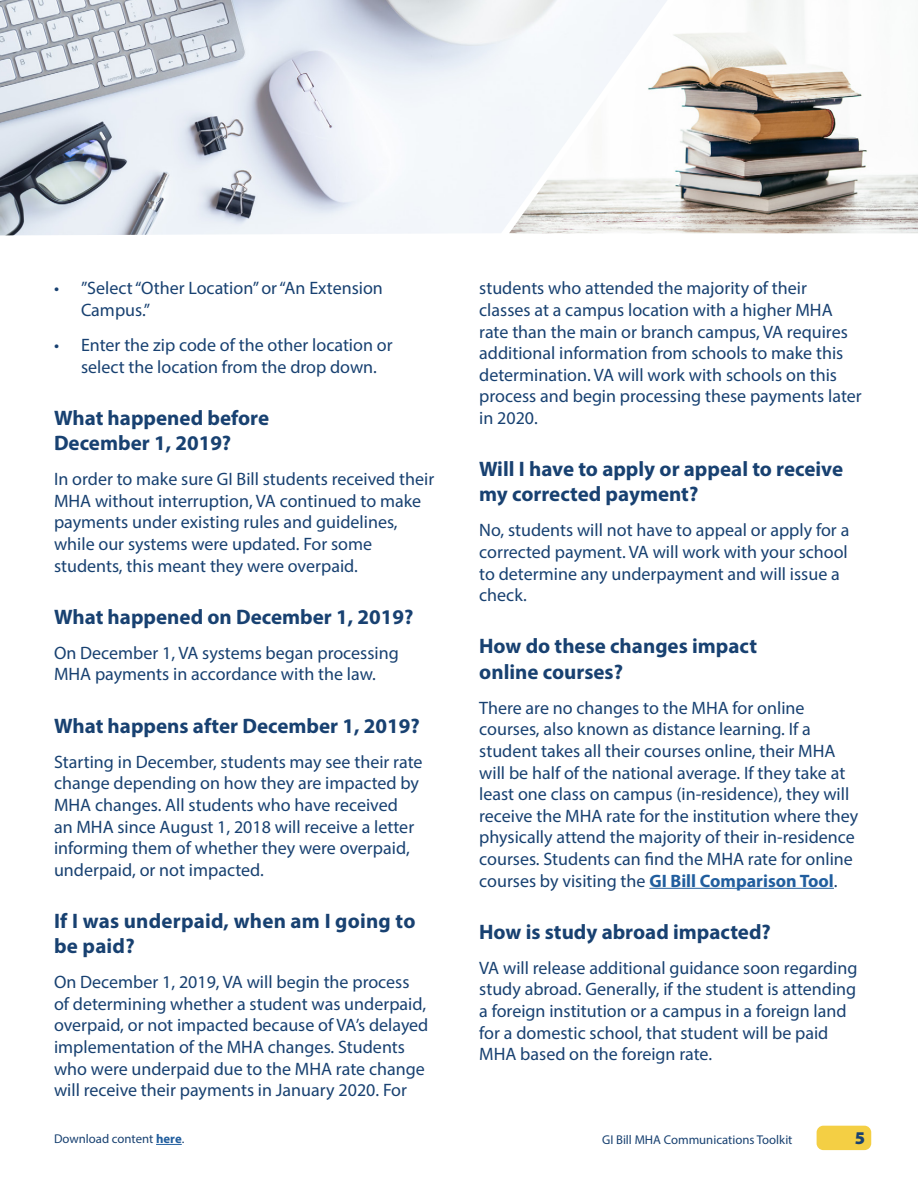
<style>
.page{position:relative;width:918px;height:1188px;background:#fff}
.page>*{position:absolute;margin:0;border:0;box-sizing:border-box;transform-origin:0 0}
.t1{font:700 21px/25.2px "Myriad Pro";color:#184171}
.Body_Copy__Blue___12{font:18px/21.6px "Myriad Pro";color:#184171}
.t2{font:900 18px "Myriad Pro";color:#184171}
.Footer_On_White__R_A{font:12.75px "Myriad Pro";color:#184171}
.s1{font-weight:700;color:#215e9e}
</style>
<div class="page">
<div style="left:817px;top:1126px;width:54px;height:24px;background:#f4cf44;border-radius:7px"></div>
<hr style="left:649px;top:888px;width:185px;height:1px;background:#215e9e">
<img style="left:0;top:0;width:591px;height:235px">
<img style="left:509px;top:0;width:409px;height:233px">
<svg style="left:156px;top:1144px;width:26px;height:1px"></svg>
<p class="Body_Copy__Blue___12" style="left:81px;top:277px;width:303px;text-indent:-27px">• ”Select “Other Location” or “An Extension<br>Campus.”</p>
<p class="Body_Copy__Blue___12" style="left:81px;top:334px;width:313px;text-indent:-27px">• Enter the zip code of the other location or select the location from the drop down.</p>
<h2 class="t1" style="left:54px;top:404px;width:217px">What happened before<br>December 1, 2019?</h2>
<p class="Body_Copy__Blue___12" style="left:54px;top:468px;width:382px">In order to make sure GI Bill students received their MHA without interruption, VA continued to make payments under existing rules and guidelines, while our systems were updated. For some students, this meant they were overpaid.</p>
<h2 class="t1" style="left:54px;top:603px;width:361px">What happened on December 1, 2019?</h2>
<p class="Body_Copy__Blue___12" style="left:54px;top:642px;width:346px">On December 1, VA systems began processing<br>MHA payments in accordance with the law.</p>
<h2 class="t1" style="left:54px;top:712px;width:367px">What happens after December 1, 2019?</h2>
<p class="Body_Copy__Blue___12" style="left:54px;top:751px;width:370px">Starting in December, students may see their rate change depending on how they are impacted by MHA changes. All students who have received<br>an MHA since August 1, 2018 will receive a letter informing them of whether they were overpaid, underpaid, or not impacted.</p>
<h2 class="t1" style="left:54px;top:908px;width:363px">If I was underpaid, when am I going to be paid?</h2>
<p class="Body_Copy__Blue___12" style="left:54px;top:971px;width:376px">On December 1, 2019, VA will begin the process of determining whether a student was underpaid, overpaid, or not impacted because of VA’s delayed implementation of the MHA changes. Students who were underpaid due to the MHA rate change will receive their payments in January 2020. For</p>
<p class="Footer_On_White__R_A" style="left:54px;top:1131px;width:132px">Download content <span class="s1">here</span>.</p>
<p class="Body_Copy__Blue___12" style="left:479px;top:277px;width:384px">students who attended the majority of their classes at a campus location with a higher MHA rate than the main or branch campus, VA requires additional information from schools to make this determination. VA will work with schools on this process and begin processing these payments later in 2020.</p>
<h2 class="t1" style="left:479px;top:456px;width:365px">Will I have to apply or appeal to receive my corrected payment?</h2>
<p class="Body_Copy__Blue___12" style="left:479px;top:519px;width:372px">No, students will not have to appeal or apply for a corrected payment. VA will work with your school to determine any underpayment and will issue a check.</p>
<h2 class="t1" style="left:479px;top:633px;width:279px">How do these changes impact online courses?</h2>
<p class="Body_Copy__Blue___12" style="left:479px;top:697px;width:380px">There are no changes to the MHA for online courses, also known as distance learning. If a student takes all their courses online, their MHA will be half of the national average. If they take at least one class on campus (in-residence), they will receive the MHA rate for the institution where they physically attend the majority of their in-residence courses. Students can find the MHA rate for online courses by visiting the <span class="s1">GI Bill Comparison Tool</span>.</p>
<h2 class="t1" style="left:479px;top:918px;width:293px">How is study abroad impacted?</h2>
<p class="Body_Copy__Blue___12" style="left:479px;top:957px;width:380px">VA will release additional guidance soon regarding study abroad. Generally, if the student is attending a foreign institution or a campus in a foreign land for a domestic school, that student will be paid MHA based on the foreign rate.</p>
<p class="Footer_On_White__R_A" style="left:602px;top:1131px;width:192px">GI Bill MHA Communications Toolkit</p>
<p class="t2" style="left:855px;top:1128px;width:12px">5</p>
</div>
